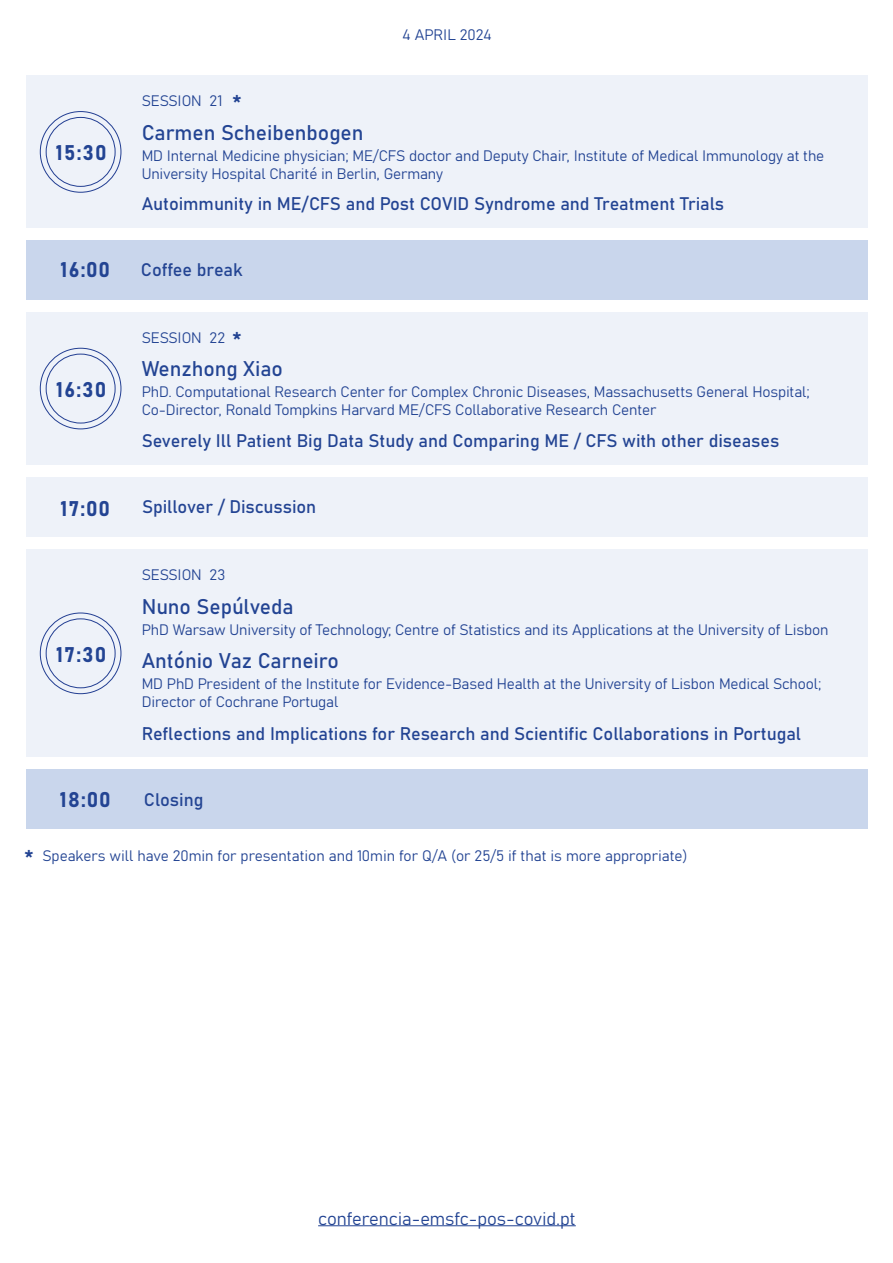
<style>
.page{position:relative;width:893px;height:1263px;background:#fff}
.page>*{position:absolute;margin:0;border:0;box-sizing:border-box;transform-origin:0 0}
.t1{font:21px "Bahnschrift";letter-spacing:-.005em;color:#234493}
.t2{font:18px "Bahnschrift";letter-spacing:-.005em;color:#234493}
.t3{font:15px/18px "Bahnschrift";letter-spacing:-.01em;color:#234493}
.s1{font-size:21px}
</style>
<div class="page">
<div style="left:26px;top:240px;width:841px;height:59px;background:#c9d6ec"></div>
<div style="left:26px;top:312px;width:841px;height:153px;background:#eef2f9"></div>
<div style="left:40px;top:348px;width:81px;height:81px;border:1px solid #223e92;border-radius:50%"></div>
<div style="left:46px;top:354px;width:69px;height:69px;border:1px solid #223e92;border-radius:50%"></div>
<div style="left:26px;top:549px;width:841px;height:208px;background:#eef2f9"></div>
<div style="left:40px;top:613px;width:81px;height:81px;border:1px solid #223e92;border-radius:50%"></div>
<div style="left:46px;top:618px;width:69px;height:70px;border:1px solid #223e92;border-radius:50%"></div>
<div style="left:26px;top:478px;width:841px;height:59px;background:#eef2f9"></div>
<div style="left:26px;top:770px;width:841px;height:59px;background:#c9d6ec"></div>
<hr style="left:318px;top:1225px;width:258px;height:1px;background:#234493">
<div style="left:26px;top:75px;width:841px;height:153px;background:#eef2f9"></div>
<div style="left:40px;top:111px;width:81px;height:81px;border:1px solid #223e92;border-radius:50%"></div>
<div style="left:46px;top:117px;width:69px;height:70px;border:1px solid #223e92;border-radius:50%"></div>
<p class="t3" style="left:142px;top:91px;width:82px">SESSION 21</p>
<h1 class="t1" style="left:233px;top:88px;width:11px">*</h1>
<p class="t3" style="left:402px;top:25px;width:91px">4 APRIL 2024</p>
<h1 class="t1" style="left:142px;top:116px;width:223px">Carmen Scheibenbogen</h1>
<h1 class="t1" style="left:56px;top:137px;width:52px">15:30</h1>
<p class="t3" style="left:142px;top:145px;width:684px">MD Internal Medicine physician; ME/CFS doctor and Deputy Chair, Institute of Medical Immunology at the<br>University Hospital Charité in Berlin, Germany</p>
<p class="t2" style="left:142px;top:190px;width:584px">Autoimmunity in ME/CFS and Post COVID Syndrome and Treatment Trials</p>
<h1 class="t1" style="left:60px;top:254px;width:51px">16:00</h1>
<p class="t2" style="left:141px;top:256px;width:103px">Coffee break</p>
<p class="t3" style="left:142px;top:328px;width:85px">SESSION 22</p>
<h1 class="t1" style="left:233px;top:324px;width:11px">*</h1>
<h1 class="t1" style="left:142px;top:353px;width:143px">Wenzhong Xiao</h1>
<h1 class="t1" style="left:56px;top:373px;width:52px">16:30</h1>
<p class="t3" style="left:142px;top:382px;width:670px">PhD. Computational Research Center for Complex Chronic Diseases, Massachusetts General Hospital;<br>Co-Director, Ronald Tompkins Harvard ME/CFS Collaborative Research Center</p>
<p class="t2" style="left:142px;top:427px;width:639px">Severely Ill Patient Big Data Study and Comparing ME / CFS with other diseases</p>
<h1 class="t1" style="left:61px;top:492px;width:51px">17:00</h1>
<p class="t2" style="left:142px;top:493px;width:176px">Spillover / Discussion</p>
<p class="t3" style="left:142px;top:565px;width:85px">SESSION 23</p>
<h1 class="t1" style="left:142px;top:590px;width:153px">Nuno Sepúlveda</h1>
<h1 class="t1" style="left:56px;top:638px;width:52px">17:30</h1>
<p class="t3" style="left:142px;top:619px;width:688px">PhD Warsaw University of Technology; Centre of Statistics and its Applications at the University of Lisbon</p>
<h1 class="t1" style="left:142px;top:644px;width:199px">António Vaz Carneiro</h1>
<p class="t3" style="left:142px;top:673px;width:681px">MD PhD President of the Institute for Evidence-Based Health at the University of Lisbon Medical School;<br>Director of Cochrane Portugal</p>
<p class="t2" style="left:142px;top:720px;width:661px">Reflections and Implications for Research and Scientific Collaborations in Portugal</p>
<h1 class="t1" style="left:60px;top:783px;width:52px">18:00</h1>
<p class="t2" style="left:144px;top:786px;width:61px">Closing</p>
<p class="t3" style="left:25px;top:846px;width:665px"><span class="s1">*</span> Speakers will have 20min for presentation and 10min for Q/A (or 25/5 if that is more appropriate)</p>
<p class="t2" style="left:318px;top:1205px;width:259px">conferencia-emsfc-pos-covid.pt</p>
</div>
